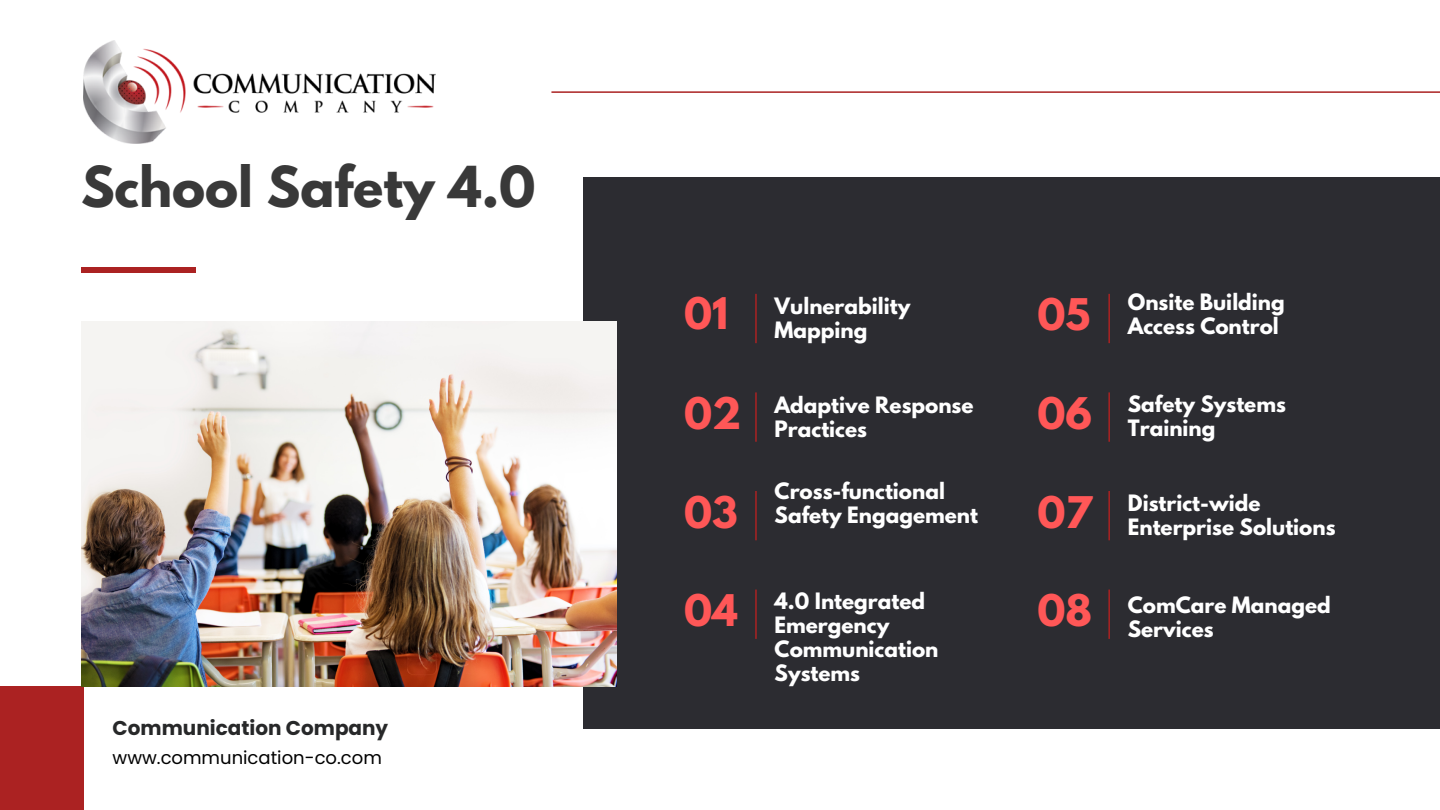
<style>
.page{position:relative;width:1440px;height:810px;background:#fff}
.page>*{position:absolute;margin:0;border:0;box-sizing:border-box;transform-origin:0 0}
.t1{font:700 50px "League Spartan";color:#393939}
.t2{font:700 38.6px "League Spartan";color:#ff5757}
.t3{font:700 20px/24px "League Spartan";color:#fff}
.t4{font:700 20px "Poppins";color:#272829}
.t5{font:18px "Poppins";color:#000}
</style>
<div class="page">
<div style="left:81px;top:267px;width:114px;height:6px;background:#ab2222"></div>
<div style="left:0;top:686px;width:83px;height:124px;background:#ab2222"></div>
<div style="left:583px;top:178px;width:857px;height:551px;background:#2c2c31"></div>
<img style="left:81px;top:322px;width:535px;height:364px">
<hr style="left:551px;top:91px;width:889px;height:2px;background:#ab2222">
<hr style="left:755px;top:294px;width:2px;height:49px;background:#ab2222">
<hr style="left:755px;top:392px;width:2px;height:50px;background:#ab2222">
<hr style="left:755px;top:491px;width:2px;height:49px;background:#ab2222">
<hr style="left:755px;top:590px;width:2px;height:49px;background:#ab2222">
<hr style="left:1108px;top:294px;width:2px;height:49px;background:#ab2222">
<hr style="left:1108px;top:392px;width:2px;height:50px;background:#ab2222">
<hr style="left:1108px;top:491px;width:2px;height:49px;background:#ab2222">
<hr style="left:1108px;top:590px;width:2px;height:49px;background:#ab2222">
<img style="left:83px;top:40px;width:353px;height:104px">
<p class="t1" style="left:81px;top:162px;width:456px">School Safety 4.0</p>
<h2 class="t4" style="left:113px;top:714px;width:277px">Communication Company</h2>
<h2 class="t5" style="left:113px;top:745px;width:271px">www.communication-co.com</h2>
<h2 class="t2" style="left:684px;top:295px;width:46px">01</h2>
<p class="t2" style="left:684px;top:394px;width:59px">02</p>
<p class="t2" style="left:684px;top:493px;width:55px">03</p>
<h2 class="t2" style="left:684px;top:591px;width:55px">04</h2>
<h1 class="t3" style="left:775px;top:297px;width:137px">Vulnerability<br>Mapping</h1>
<p class="t3" style="left:775px;top:396px;width:200px">Adaptive Response<br>Practices</p>
<h2 class="t3" style="left:775px;top:482px;width:205px">Cross-functional<br>Safety Engagement</h2>
<p class="t3" style="left:775px;top:592px;width:165px">4.0 Integrated<br>Emergency<br>Communication<br>Systems</p>
<h2 class="t2" style="left:1038px;top:296px;width:54px">05</h2>
<p class="t2" style="left:1038px;top:394px;width:56px">06</p>
<h2 class="t2" style="left:1038px;top:493px;width:56px">07</h2>
<p class="t2" style="left:1038px;top:591px;width:56px">08</p>
<h2 class="t3" style="left:1128px;top:293px;width:158px">Onsite Building<br>Access Control</h2>
<p class="t3" style="left:1128px;top:395px;width:160px">Safety Systems<br>Training</p>
<p class="t3" style="left:1128px;top:494px;width:209px">District-wide<br>Enterprise Solutions</p>
<h2 class="t3" style="left:1128px;top:596px;width:204px">ComCare Managed<br>Services</h2>
</div>
